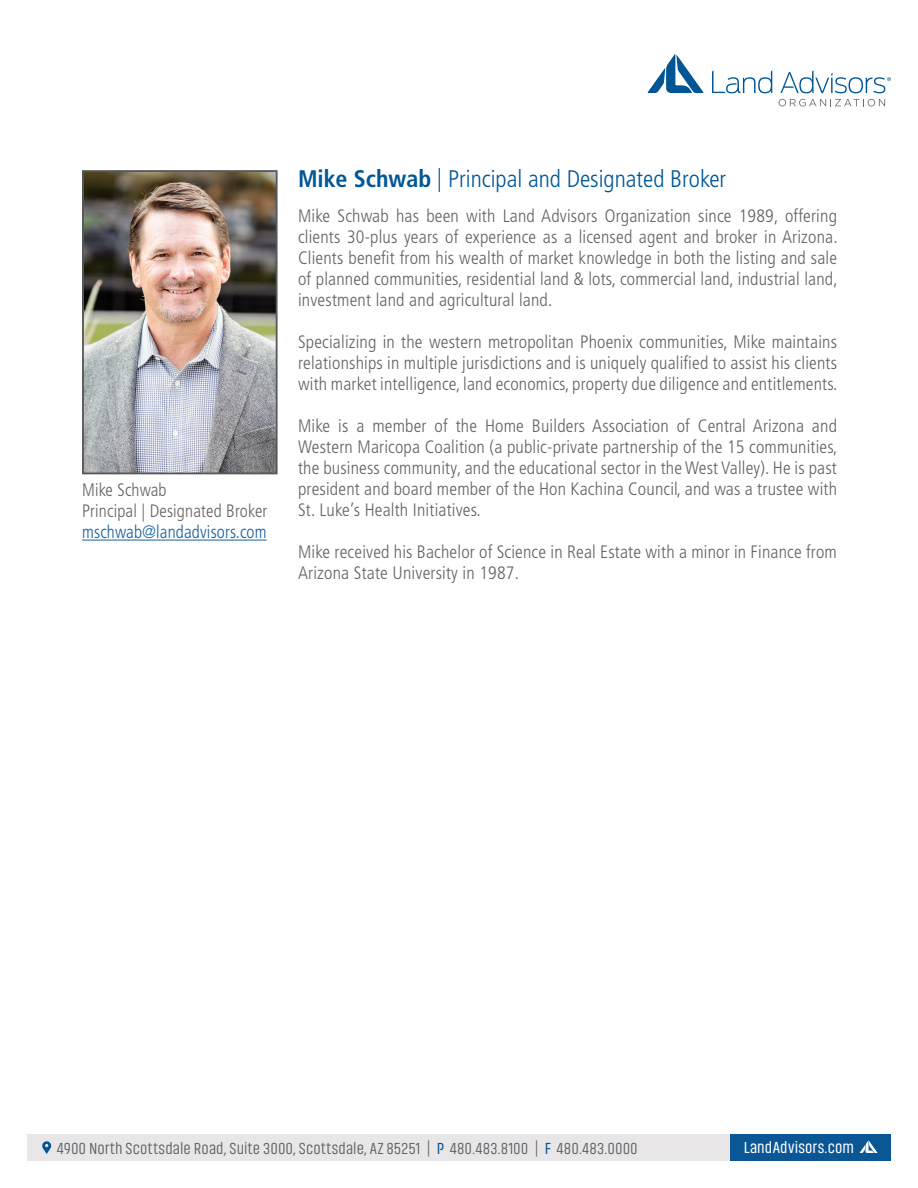
<style>
.page{position:relative;width:918px;height:1188px;background:#fff}
.page>*{position:absolute;margin:0;border:0;box-sizing:border-box;transform-origin:0 0}
.t1{font:300 condensed 24px "Frutiger LT Pro";color:#005795}
.t2{font:300 condensed 18px/21px "Frutiger LT Pro";letter-spacing:.01em;color:#636366;text-align:justify}
.t3{font:300 condensed 18px/21px "Frutiger LT Pro";letter-spacing:.01em;color:#636366;scale:.96 1}
.t4{font:300 condensed 18px "Frutiger LT Pro";letter-spacing:.01em;color:#175d9e;scale:.96 1}
.t5{font:300 16.5px "Akhand";letter-spacing:.01em;color:#5c6166}
.t6{font:16.5px "Akhand";letter-spacing:.015em;color:#fff}
.s1{font-weight:700}
.s2{font-weight:400;color:#0b5695}
</style>
<div class="page">
<div style="left:27px;top:1134px;width:704px;height:27px;background:#e9e6e7"></div>
<svg style="left:779px;top:99px;width:106px;height:7px"></svg>
<svg style="left:781px;top:70px;width:110px;height:23px"></svg>
<svg style="left:712px;top:70px;width:60px;height:23px"></svg>
<svg style="left:648px;top:54px;width:56px;height:39px"></svg>
<div style="left:730px;top:1134px;width:161px;height:27px;background:#0b5695"></div>
<svg style="left:860px;top:1140px;width:18px;height:13px"></svg>
<img style="left:85px;top:173px;width:190px;height:298px">
<div style="left:82px;top:170px;width:196px;height:304px;border:2px solid #57585a"></div>
<hr style="left:82px;top:540px;width:185px;height:1px;background:#175d9e">
<svg style="left:42px;top:1141px;width:9px;height:13px"></svg>
<p class="t3" style="left:82px;top:480px;width:195px">Mike Schwab<br>Principal | Designated Broker</p>
<p class="t4" style="left:82px;top:522px;width:194px">mschwab@landadvisors.com</p>
<h1 class="t1" style="left:298px;top:165px;width:430px"><span class="s1">Mike Schwab</span> | Principal and Designated Broker</h1>
<p class="t2" style="left:298px;top:205px;width:541px">Mike Schwab has been with Land Advisors Organization since 1989, offering clients 30-plus years of experience as a licensed agent and broker in Arizona.<br>Clients benefit from his wealth of market knowledge in both the listing and sale of planned communities, residential land &amp; lots, commercial land, industrial land, investment land and agricultural land.</p>
<p class="t2" style="left:298px;top:331px;width:541px">Specializing in the western metropolitan Phoenix communities, Mike maintains relationships in multiple jurisdictions and is uniquely qualified to assist his clients with market intelligence, land economics, property due diligence and entitlements.</p>
<p class="t2" style="left:298px;top:415px;width:541px">Mike is a member of the Home Builders Association of Central Arizona and Western Maricopa Coalition (a public-private partnership of the 15 communities, the business community, and the educational sector in the West Valley). He is past president and board member of the Hon Kachina Council, and was a trustee with St. Luke’s Health Initiatives.</p>
<p class="t2" style="left:298px;top:541px;width:540px">Mike received his Bachelor of Science in Real Estate with a minor in Finance from<br>Arizona State University in 1987.</p>
<p class="t5" style="left:57px;top:1140px;width:582px">4900 North Scottsdale Road, Suite 3000, Scottsdale, AZ 85251 | <span class="s2">P</span> 480.483.8100 | <span class="s2">F</span> 480.483.0000</p>
<p class="t6" style="left:744px;top:1139px;width:112px">LandAdvisors.com</p>
</div>
